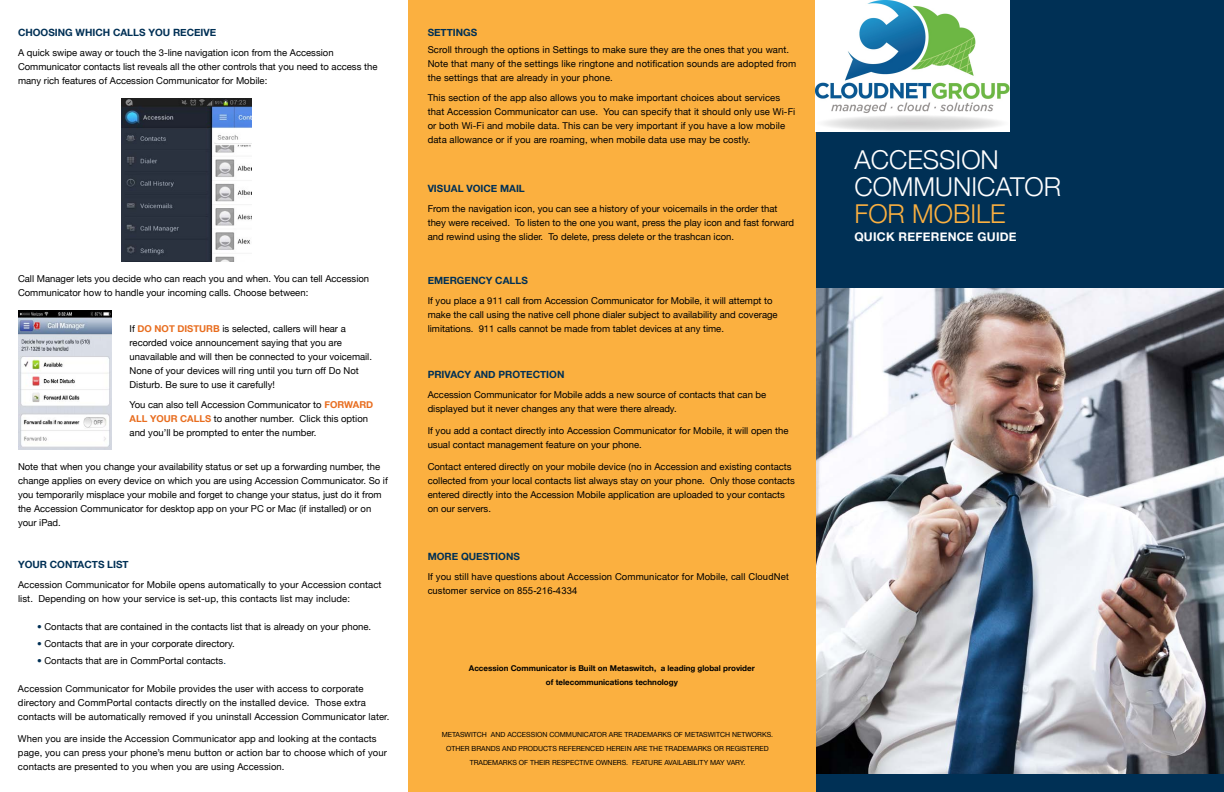
<style>
.page{position:relative;width:1224px;height:792px;background:#fff}
.page>*{position:absolute;margin:0;border:0;box-sizing:border-box;transform-origin:0 0}
.t1{font:300 26px/27px "Helvetica Neue";color:#fff}
.t2{font:300 26px "Helvetica Neue";color:#fbb040}
.t3{font:700 12px "Helvetica Neue";letter-spacing:.02em;color:#fff}
.t4{font:700 10px "Helvetica Neue";color:#003055}
.t5{font:9.5px/14px "Helvetica Neue";color:#000}
.t6{font:9.5px "Arial";letter-spacing:.01em;color:#000}
.t7{font:700 8px/14px "Helvetica Neue";color:#000;text-align:center}
.t8{font:7px/14px "Helvetica Neue";color:#000;text-align:center}
.s1{font-weight:700;color:#e86d1f}
.s2{color:#003055}
.s3{font-family:"Arial"}
</style>
<div class="page">
<img style="left:816px;top:288px;width:408px;height:486px">
<div style="left:816px;top:0;width:408px;height:288px;background:#003055"></div>
<div style="left:816px;top:774px;width:408px;height:18px;background:#003055"></div>
<div style="left:408px;top:0;width:408px;height:792px;background:#fbb040"></div>
<img style="left:122px;top:98px;width:130px;height:163px">
<img style="left:18px;top:310px;width:94px;height:140px">
<img style="left:816px;top:1px;width:193px;height:130px">
<p class="t4" style="left:18px;top:26px;width:200px">CHOOSING WHICH CALLS YOU RECEIVE</p>
<p class="t5" style="left:18px;top:45px;width:361px">A quick swipe away or touch the 3-line navigation icon from the Accession<br>Communicator contacts list reveals all the other controls that you need to access the many rich features of Accession Communicator for Mobile:</p>
<p class="t5" style="left:18px;top:272px;width:353px">Call Manager lets you decide who can reach you and when. You can tell Accession<br>Communicator how to handle your incoming calls. Choose between:</p>
<p class="t5" style="left:130px;top:322px;width:244px">If <span class="s1">DO NOT DISTURB</span> is selected, callers will hear a recorded voice announcement saying that you are unavailable and will then be connected to your voicemail.<br>None of your devices will ring until you turn off Do Not Disturb. Be sure to use it carefully!</p>
<p class="t5" style="left:130px;top:398px;width:245px">You can also tell Accession Communicator to <span class="s1">FORWARD<br>ALL YOUR CALLS</span> to another number. Click this option and you’ll be prompted to enter the number.</p>
<p class="t5" style="left:18px;top:460px;width:371px">Note that when you change your availability status or set up a forwarding number, the change applies on every device on which you are using Accession Communicator. So if you temporarily misplace your mobile and forget to change your status, just do it from the Accession Communicator for desktop app on your PC or Mac (if installed) or on your iPad.</p>
<p class="t4" style="left:18px;top:559px;width:112px">YOUR CONTACTS LIST</p>
<p class="t5" style="left:18px;top:577px;width:365px">Accession Communicator for Mobile opens automatically to your Accession contact list. Depending on how your service is set-up, this contacts list may include:</p>
<p class="t5" style="left:37px;top:619px;width:336px"><span class="s2">•</span> Contacts that are contained in the contacts list that is already on your phone.</p>
<p class="t5" style="left:37px;top:636px;width:199px"><span class="s2">•</span> Contacts that are in your corporate directory.</p>
<p class="t5" style="left:37px;top:653px;width:190px"><span class="s2">•</span> Contacts that are in CommPortal contacts<span class="s2">.</span></p>
<p class="t5" style="left:18px;top:681px;width:373px">Accession Communicator for Mobile provides the user with access to corporate directory and CommPortal contacts directly on the installed device. Those extra contacts will be automatically removed if you uninstall Accession Communicator later.</p>
<p class="t5" style="left:18px;top:731px;width:370px">When you are inside the Accession Communicator app and looking at the contacts page, you can press your phone’s menu button or action bar to choose which of your contacts are presented to you when you are using Accession.</p>
<p class="t4" style="left:428px;top:26px;width:51px">SETTINGS</p>
<p class="t5" style="left:428px;top:43px;width:370px">Scroll through the options in Settings to make sure they are the ones that you want.<br>Note that many of the settings like ringtone and notification sounds are adopted from the settings that are already in your phone.</p>
<p class="t5" style="left:428px;top:90px;width:369px">This section of the app also allows you to make important choices about services that Accession Communicator can use. You can specify that it should only use Wi-Fi or both Wi-Fi and mobile data. This can be very important if you have a low mobile data allowance or if you are roaming, when mobile data use may be costly.</p>
<p class="t4" style="left:428px;top:182px;width:99px">VISUAL VOICE MAIL</p>
<p class="t5" style="left:428px;top:202px;width:368px">From the navigation icon, you can see a history of your voicemails in the order that they were received. To listen to the one you want, press the play icon and fast forward and rewind using the slider. To delete, press delete or the trashcan icon.</p>
<p class="t4" style="left:428px;top:274px;width:102px">EMERGENCY CALLS</p>
<p class="t5" style="left:428px;top:294px;width:351px">If you place a 911 call from Accession Communicator for Mobile, it will attempt to make the call using the native cell phone dialer subject to availability and coverage limitations. 911 calls cannot be made from tablet devices at any time.</p>
<p class="t4" style="left:428px;top:368px;width:138px">PRIVACY AND PROTECTION</p>
<p class="t5" style="left:428px;top:388px;width:340px">Accession Communicator for Mobile adds a new source of contacts that can be displayed but it never changes any that were there already.</p>
<p class="t5" style="left:428px;top:424px;width:362px">If you add a contact directly into Accession Communicator for Mobile, it will open the usual contact management feature on your phone.</p>
<p class="t5" style="left:428px;top:460px;width:369px">Contact entered directly on your mobile device (no in Accession and existing contacts collected from your local contacts list always stay on your phone. Only those contacts entered directly into the Accession Mobile application are uploaded to your contacts on our servers.</p>
<p class="t4" style="left:428px;top:550px;width:94px">MORE QUESTIONS</p>
<p class="t5" style="left:428px;top:570px;width:363px">If you still have questions about Accession Communicator for Mobile, <span class="s3">call CloudNet</span></p>
<p class="t6" style="left:428px;top:584px;width:151px">customer service on 855-216-4334</p>
<p class="t7" style="left:469px;top:661px;width:287px">Accession Communicator is Built on Metaswitch, a leading global provider of telecommunications technology</p>
<p class="t8" style="left:442px;top:728px;width:333px">METASWITCH AND ACCESSION COMMUNICATOR ARE TRADEMARKS OF METASWITCH NETWORKS.<br>OTHER BRANDS AND PRODUCTS REFERENCED HEREIN ARE THE TRADEMARKS OR REGISTERED<br>TRADEMARKS OF THEIR RESPECTIVE OWNERS. FEATURE AVAILABILITY MAY VARY.</p>
<h1 class="t1" style="left:854px;top:146px;width:208px">ACCESSION<br>COMMUNICATOR</h1>
<h1 class="t2" style="left:854px;top:198px;width:153px">FOR MOBILE</h1>
<p class="t3" style="left:854px;top:229px;width:164px">QUICK REFERENCE GUIDE</p>
</div>
